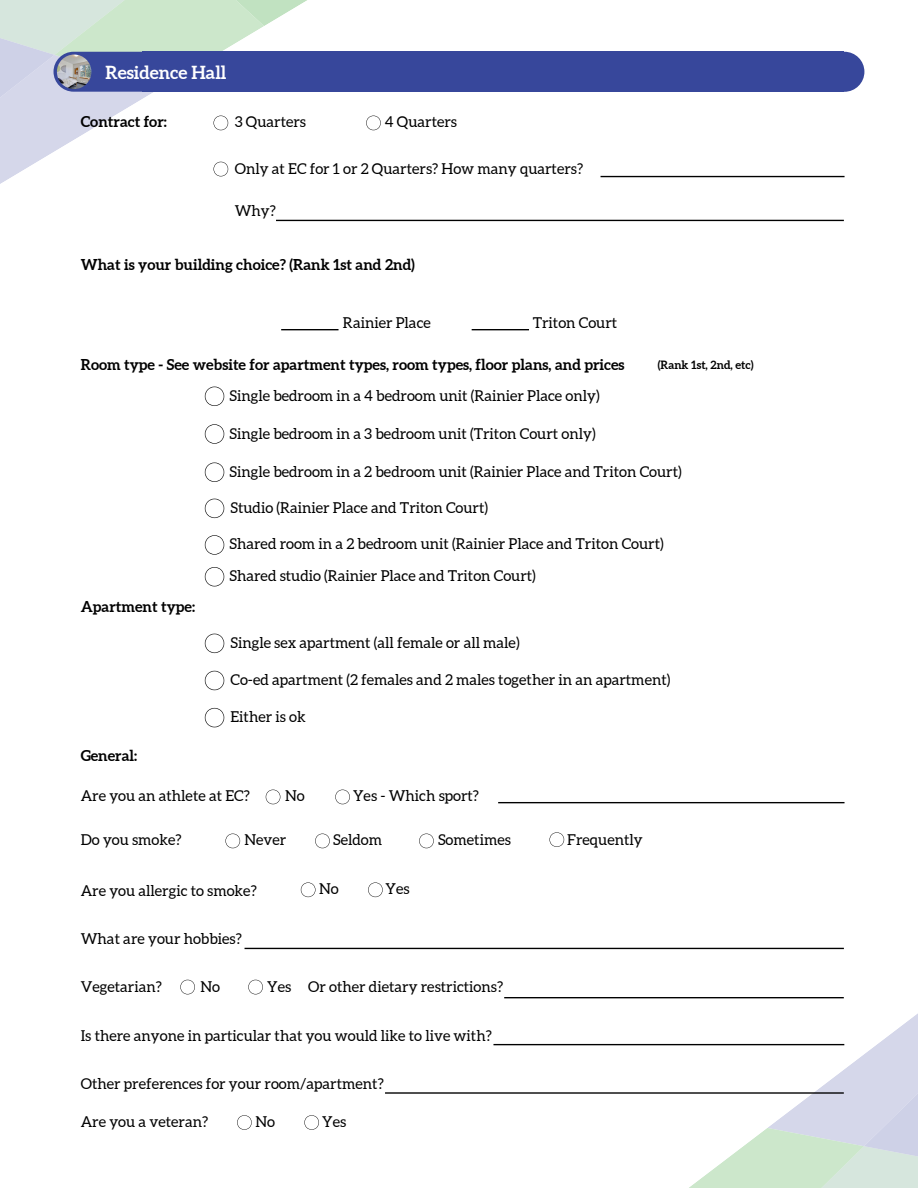
<style>
.page{position:relative;width:918px;height:1188px;background:#fff}
.page>*{position:absolute;margin:0;border:0;box-sizing:border-box;transform-origin:0 0}
.t1{font:700 18px "Aleo";color:#fff}
.t2{font:15px "Aleo";color:#000}
.t3{font:700 15px "Aleo";color:#000}
.t4{font:700 11.4px "Aleo";color:#000}
</style>
<div class="page">
<div style="left:824px;top:52px;width:40px;height:40px;background:#37479b;border-radius:50%"></div>
<svg style="left:281px;top:329px;width:58px;height:1px"></svg>
<svg style="left:472px;top:329px;width:57px;height:1px"></svg>
<svg style="left:498px;top:802px;width:347px;height:1px"></svg>
<svg style="left:0;top:0;width:845px;height:222px"></svg>
<svg style="left:205px;top:387px;width:19px;height:19px"></svg>
<svg style="left:205px;top:424px;width:19px;height:20px"></svg>
<svg style="left:205px;top:463px;width:19px;height:19px"></svg>
<svg style="left:205px;top:499px;width:19px;height:19px"></svg>
<svg style="left:205px;top:535px;width:19px;height:20px"></svg>
<svg style="left:205px;top:634px;width:19px;height:19px"></svg>
<svg style="left:205px;top:671px;width:19px;height:19px"></svg>
<svg style="left:205px;top:708px;width:19px;height:19px"></svg>
<svg style="left:266px;top:790px;width:14px;height:14px"></svg>
<svg style="left:335px;top:790px;width:15px;height:14px"></svg>
<svg style="left:225px;top:834px;width:15px;height:14px"></svg>
<svg style="left:315px;top:834px;width:15px;height:14px"></svg>
<svg style="left:419px;top:834px;width:15px;height:14px"></svg>
<svg style="left:301px;top:882px;width:14px;height:15px"></svg>
<svg style="left:368px;top:882px;width:15px;height:15px"></svg>
<svg style="left:180px;top:980px;width:15px;height:14px"></svg>
<svg style="left:237px;top:947px;width:681px;height:241px"></svg>
<svg style="left:205px;top:567px;width:19px;height:19px"></svg>
<svg style="left:550px;top:832px;width:14px;height:15px"></svg>
<p class="t1" style="left:105px;top:62px;width:123px">Residence Hall</p>
<p class="t3" style="left:81px;top:113px;width:88px">Contract for:</p>
<p class="t2" style="left:235px;top:114px;width:73px">3 Quarters</p>
<p class="t2" style="left:385px;top:114px;width:74px">4 Quarters</p>
<p class="t2" style="left:235px;top:160px;width:350px">Only at EC for 1 or 2 Quarters? How many quarters?</p>
<p class="t2" style="left:235px;top:203px;width:43px">Why?</p>
<p class="t3" style="left:81px;top:256px;width:336px">What is your building choice? (Rank 1st and 2nd)</p>
<p class="t2" style="left:343px;top:315px;width:89px">Rainier Place</p>
<p class="t2" style="left:533px;top:315px;width:86px">Triton Court</p>
<p class="t3" style="left:81px;top:356px;width:545px">Room type - See website for apartment types, room types, floor plans, and prices</p>
<p class="t2" style="left:230px;top:387px;width:372px">Single bedroom in a 4 bedroom unit (Rainier Place only)</p>
<p class="t4" style="left:658px;top:359px;width:97px">(Rank 1st, 2nd, etc)</p>
<p class="t2" style="left:230px;top:425px;width:368px">Single bedroom in a 3 bedroom unit (Triton Court only)</p>
<p class="t2" style="left:230px;top:463px;width:454px">Single bedroom in a 2 bedroom unit (Rainier Place and Triton Court)</p>
<p class="t2" style="left:231px;top:499px;width:259px">Studio (Rainier Place and Triton Court)</p>
<p class="t2" style="left:230px;top:536px;width:436px">Shared room in a 2 bedroom unit (Rainier Place and Triton Court)</p>
<p class="t3" style="left:81px;top:598px;width:116px">Apartment type:</p>
<p class="t2" style="left:230px;top:567px;width:308px">Shared studio (Rainier Place and Triton Court)</p>
<p class="t2" style="left:231px;top:634px;width:291px">Single sex apartment (all female or all male)</p>
<p class="t2" style="left:231px;top:671px;width:441px">Co-ed apartment (2 females and 2 males together in an apartment)</p>
<p class="t2" style="left:231px;top:708px;width:77px">Either is ok</p>
<p class="t3" style="left:81px;top:747px;width:58px">General:</p>
<p class="t2" style="left:81px;top:788px;width:171px">Are you an athlete at EC?</p>
<p class="t2" style="left:285px;top:788px;width:21px">No</p>
<p class="t2" style="left:353px;top:788px;width:127px">Yes - Which sport?</p>
<p class="t2" style="left:81px;top:832px;width:103px">Do you smoke?</p>
<p class="t2" style="left:244px;top:832px;width:43px">Never</p>
<p class="t2" style="left:333px;top:832px;width:51px">Seldom</p>
<p class="t2" style="left:438px;top:832px;width:74px">Sometimes</p>
<p class="t2" style="left:567px;top:832px;width:77px">Frequently</p>
<p class="t2" style="left:81px;top:883px;width:178px">Are you allergic to smoke?</p>
<p class="t2" style="left:319px;top:881px;width:21px">No</p>
<p class="t2" style="left:386px;top:881px;width:26px">Yes</p>
<p class="t2" style="left:81px;top:931px;width:163px">What are your hobbies?</p>
<p class="t2" style="left:81px;top:978px;width:83px">Vegetarian?</p>
<p class="t2" style="left:201px;top:978px;width:21px">No</p>
<p class="t2" style="left:267px;top:978px;width:26px">Yes</p>
<p class="t2" style="left:81px;top:1027px;width:413px">Is there anyone in particular that you would like to live with?</p>
<p class="t2" style="left:81px;top:1075px;width:305px">Other preferences for your room/apartment?</p>
<p class="t2" style="left:308px;top:978px;width:197px">Or other dietary restrictions?</p>
<p class="t2" style="left:81px;top:1113px;width:129px">Are you a veteran?</p>
<p class="t2" style="left:256px;top:1113px;width:21px">No</p>
<p class="t2" style="left:322px;top:1113px;width:26px">Yes</p>
</div>
